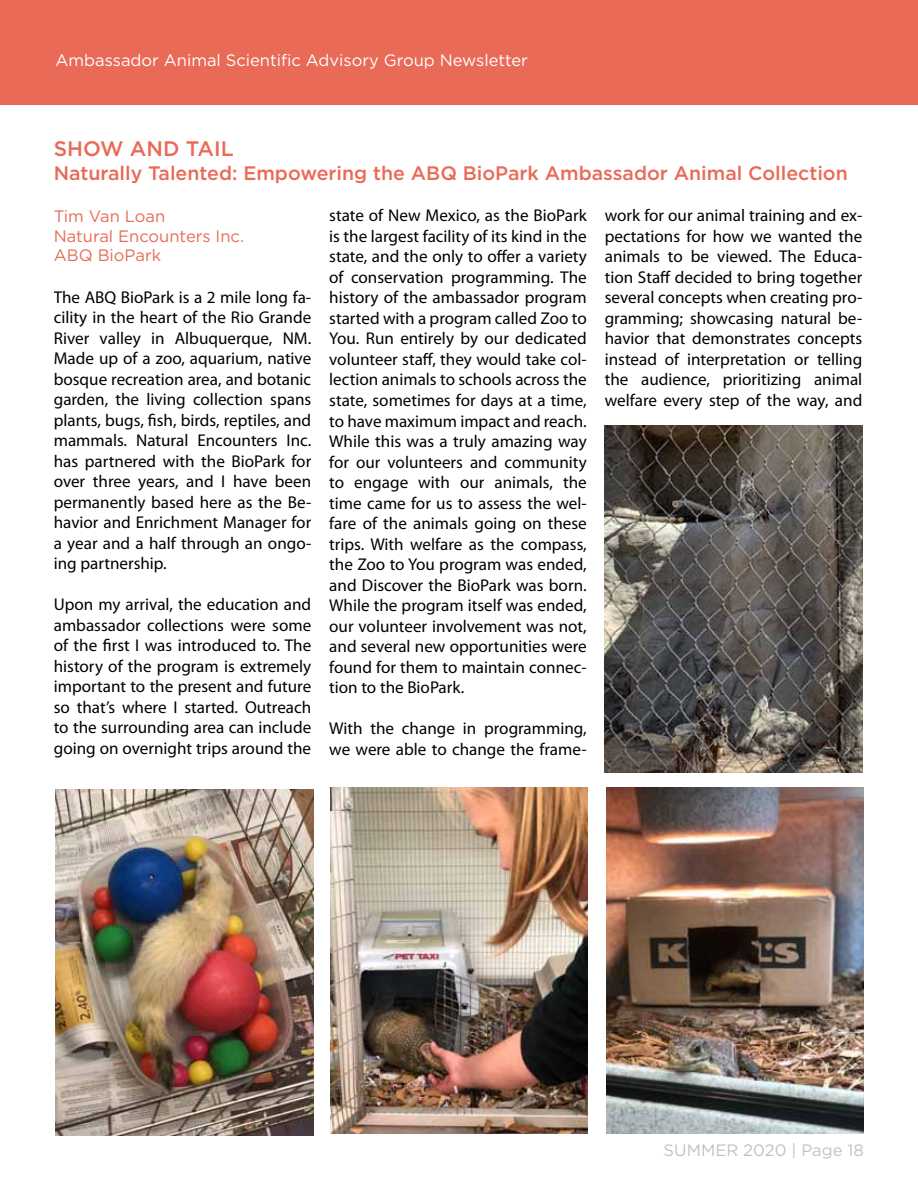
<style>
.page{position:relative;width:918px;height:1188px;background:#fff}
.page>*{position:absolute;margin:0;border:0;box-sizing:border-box;transform-origin:0 0}
.t1{font:500 21px "Gotham";color:#e96a56}
.t2{font:500 19.5px "Gotham";color:#e96a56}
.t3{font:17.1px/20.5px "Myriad Pro";color:#000;text-align:justify}
.t4{font:16.5px "Gotham";color:#fff}
.t5{font:16.5px/19.8px "Gotham";color:#e96a56}
.t6{font:16.5px "Gotham";color:#c6c0bc}
</style>
<div class="page">
<div style="left:1px;top:0;width:917px;height:105px;background:#e96a56"></div>
<img style="left:56px;top:789px;width:257px;height:347px">
<img style="left:330px;top:787px;width:258px;height:347px">
<img style="left:606px;top:787px;width:258px;height:347px">
<img style="left:605px;top:426px;width:257px;height:347px">
<p class="t4" style="left:56px;top:49px;width:474px">Ambassador Animal Scientific Advisory Group Newsletter</p>
<p class="t1" style="left:54px;top:135px;width:182px">SHOW AND TAIL</p>
<p class="t2" style="left:54px;top:160px;width:796px">Naturally Talented: Empowering the ABQ BioPark Ambassador Animal Collection</p>
<p class="t5" style="left:54px;top:206px;width:192px">Tim Van Loan<br>Natural Encounters Inc.<br>ABQ BioPark</p>
<p class="t3" style="left:54px;top:286px;width:259px">The ABQ BioPark is a 2 mile long fa&shy;cility in the heart of the Rio Grande River valley in Albuquerque, NM.<br>Made up of a zoo, aquarium, native bosque recreation area, and botanic garden, the living collection spans plants, bugs, fish, birds, reptiles, and mammals. Natural Encounters Inc. has partnered with the BioPark for over three years, and I have been permanently based here as the Be&shy;havior and Enrichment Manager for a year and a half through an ongo&shy;ing partnership.</p>
<p class="t3" style="left:54px;top:594px;width:259px">Upon my arrival, the education and ambassador collections were some of the first I was introduced to. The history of the program is extremely important to the present and future so that’s where I started. Outreach to the surrounding area can include going on overnight trips around the</p>
<p class="t3" style="left:329px;top:205px;width:259px">state of New Mexico, as the BioPark is the largest facility of its kind in the state, and the only to offer a variety of conservation programming. The history of the ambassador program started with a program called Zoo to You. Run entirely by our dedicated volunteer staff, they would take col&shy;lection animals to schools across the state, sometimes for days at a time, to have maximum impact and reach.<br>While this was a truly amazing way for our volunteers and community to engage with our animals, the time came for us to assess the wel&shy;fare of the animals going on these trips. With welfare as the compass, the Zoo to You program was ended, and Discover the BioPark was born.<br>While the program itself was ended, our volunteer involvement was not, and several new opportunities were found for them to maintain connec&shy;tion to the BioPark.</p>
<p class="t3" style="left:329px;top:718px;width:259px">With the change in programming, we were able to change the frame-</p>
<p class="t3" style="left:605px;top:205px;width:259px">work for our animal training and ex&shy;pectations for how we wanted the animals to be viewed. The Educa&shy;tion Staff decided to bring together several concepts when creating pro&shy;gramming; showcasing natural be&shy;havior that demonstrates concepts instead of interpretation or telling the audience, prioritizing animal welfare every step of the way, and</p>
<p class="t6" style="left:664px;top:1140px;width:202px">SUMMER 2020 | Page 18</p>
</div>
